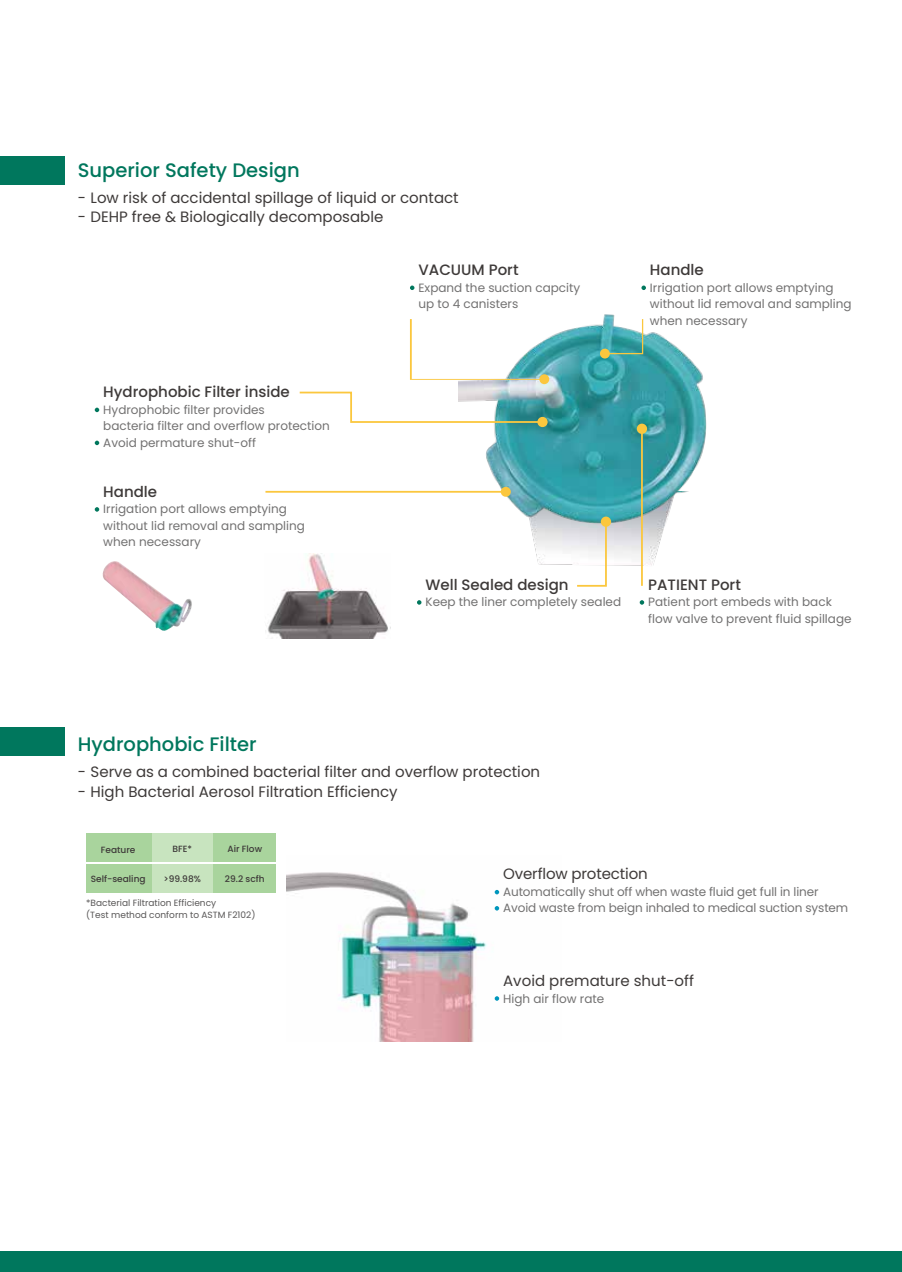
<style>
.page{position:relative;width:902px;height:1272px;background:#fff}
.page>*{position:absolute;margin:0;border:0;box-sizing:border-box;transform-origin:0 0}
.t1{font:500 19.5px "Poppins";color:#00775d}
.t2{font:15px "Poppins";color:#3e3a39}
.t3{font:500 15px "Poppins";color:#3e3a39}
.t4{font:12px/16.5px "Poppins";color:#727171}
.t5{font:9px/12px "Poppins";color:#595757}
.t6{font:500 9px "Poppins";color:#3e3a39}
</style>
<div class="page">
<img style="left:535px;top:550px;width:123px;height:18px">
<div style="left:0;top:1251px;width:901px;height:20px;background:#00775d"></div>
<img style="left:458px;top:314px;width:249px;height:236px">
<div style="left:600px;top:348px;width:9px;height:10px;background:#fbc73e;border-radius:50%"></div>
<img style="left:265px;top:554px;width:126px;height:85px">
<img style="left:102px;top:561px;width:90px;height:70px">
<div style="left:539px;top:374px;width:10px;height:10px;background:#fbc73e;border-radius:50%"></div>
<svg style="left:410px;top:319px;width:131px;height:61px"></svg>
<hr style="left:605px;top:353px;width:37px;height:1px;background:#fbc73e">
<hr style="left:642px;top:319px;width:1px;height:35px;background:#fbc73e">
<div style="left:500px;top:487px;width:10px;height:10px;background:#fbc73e;border-radius:50%"></div>
<div style="left:537px;top:417px;width:10px;height:10px;background:#fbc73e;border-radius:50%"></div>
<div style="left:0;top:156px;width:64px;height:29px;background:#00775d"></div>
<div style="left:636px;top:423px;width:11px;height:11px;background:#fbc73e;border-radius:50%"></div>
<svg style="left:600px;top:516px;width:11px;height:11px"></svg>
<svg style="left:639px;top:600px;width:5px;height:4px"></svg>
<svg style="left:575px;top:520px;width:32px;height:67px"></svg>
<hr style="left:641px;top:429px;width:1px;height:157px;background:#fbc73e">
<hr style="left:265px;top:491px;width:240px;height:1px;background:#fbc73e">
<svg style="left:299px;top:391px;width:245px;height:33px"></svg>
<div style="left:86px;top:832px;width:189px;height:60px;background:#a9d49d"></div>
<div style="left:152px;top:832px;width:61px;height:60px;background:#c8e4bf"></div>
<img style="left:286px;top:872px;width:214px;height:169px">
<hr style="left:86px;top:862px;width:189px;height:1px;background:#fff">
<div style="left:0;top:727px;width:64px;height:29px;background:#00775d"></div>
<svg style="left:494px;top:889px;width:5px;height:5px"></svg>
<svg style="left:494px;top:906px;width:5px;height:4px"></svg>
<svg style="left:494px;top:996px;width:5px;height:4px"></svg>
<svg style="left:417px;top:600px;width:4px;height:4px"></svg>
<svg style="left:410px;top:285px;width:4px;height:5px"></svg>
<svg style="left:641px;top:285px;width:5px;height:5px"></svg>
<svg style="left:95px;top:407px;width:4px;height:5px"></svg>
<svg style="left:95px;top:440px;width:4px;height:5px"></svg>
<svg style="left:95px;top:507px;width:4px;height:4px"></svg>
<h1 class="t1" style="left:78px;top:159px;width:223px">Superior Safety Design</h1>
<p class="t2" style="left:78px;top:189px;width:382px">- Low risk of accidental spillage of liquid or contact</p>
<p class="t2" style="left:78px;top:208px;width:307px">- DEHP free &amp; Biologically decomposable</p>
<p class="t3" style="left:103px;top:383px;width:188px">Hydrophobic Filter inside</p>
<p class="t4" style="left:103px;top:401px;width:228px">Hydrophobic filter provides<br>bacteria filter and overflow protection<br>Avoid permature shut-off</p>
<p class="t3" style="left:103px;top:483px;width:55px">Handle</p>
<p class="t4" style="left:103px;top:501px;width:203px">Irrigation port allows emptying without lid removal and sampling when necessary</p>
<p class="t3" style="left:418px;top:261px;width:102px">VACUUM Port</p>
<p class="t4" style="left:418px;top:279px;width:163px">Expand the suction capcity up to 4 canisters</p>
<p class="t3" style="left:425px;top:576px;width:145px">Well Sealed design</p>
<p class="t4" style="left:425px;top:594px;width:197px">Keep the liner completely sealed</p>
<p class="t3" style="left:650px;top:261px;width:55px">Handle</p>
<p class="t4" style="left:650px;top:279px;width:203px">Irrigation port allows emptying without lid removal and sampling when necessary</p>
<p class="t3" style="left:648px;top:576px;width:94px">PATIENT Port</p>
<p class="t4" style="left:648px;top:594px;width:205px">Patient port embeds with back flow valve to prevent fluid spillage</p>
<h1 class="t1" style="left:78px;top:733px;width:180px">Hydrophobic Filter</h1>
<p class="t2" style="left:78px;top:763px;width:464px">- Serve as a combined bacterial filter and overflow protection</p>
<p class="t2" style="left:78px;top:782px;width:321px">- High Bacterial Aerosol Filtration Efficiency</p>
<p class="t6" style="left:101px;top:844px;width:36px">Feature</p>
<p class="t6" style="left:172px;top:843px;width:21px">BFE*</p>
<p class="t6" style="left:227px;top:843px;width:36px">Air Flow</p>
<p class="t6" style="left:91px;top:873px;width:56px">Self-sealing</p>
<p class="t6" style="left:163px;top:873px;width:39px">&gt;99.98%</p>
<p class="t6" style="left:225px;top:873px;width:41px">29.2 scfh</p>
<p class="t5" style="left:86px;top:896px;width:171px">*Bacterial Filtration Efficiency<br>(Test method conform to ASTM F2102)</p>
<p class="t2" style="left:503px;top:865px;width:146px">Overflow protection</p>
<p class="t4" style="left:503px;top:883px;width:346px">Automatically shut off when waste fluid get full in liner<br>Avoid waste from beign inhaled to medical suction system</p>
<p class="t2" style="left:503px;top:972px;width:192px">Avoid premature shut-off</p>
<p class="t4" style="left:503px;top:990px;width:103px">High air flow rate</p>
</div>
